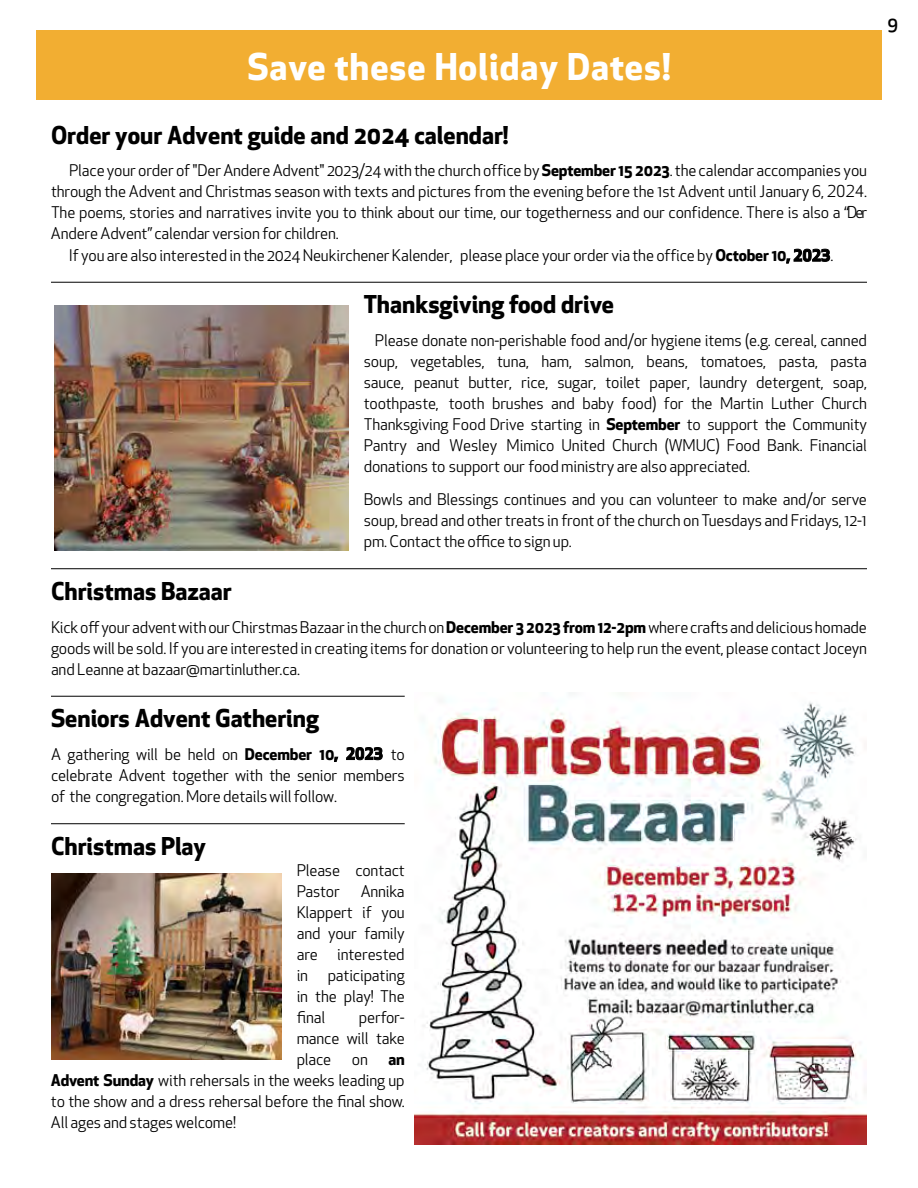
<style>
.page{position:relative;width:918px;height:1188px;background:#fff}
.page>*{position:absolute;margin:0;border:0;box-sizing:border-box;transform-origin:0 0}
.t1{font:700 36px "Apex New";letter-spacing:.025em;color:#fff}
.t2{font:700 24px "Apex New";color:#000}
.t3{font:500 18px "Apex New";color:#000}
.t4{font:15.75px/21px "Apex New";letter-spacing:-.01em;color:#000;text-align:justify}
.s1{font-weight:700}
</style>
<div class="page">
<div style="left:36px;top:30px;width:846px;height:70px;background:#f2ae32"></div>
<hr style="left:51px;top:282px;width:816px;height:1px;background:#000">
<hr style="left:51px;top:568px;width:816px;height:1px;background:#000">
<hr style="left:51px;top:696px;width:354px;height:1px;background:#000">
<hr style="left:51px;top:823px;width:354px;height:1px;background:#000">
<img style="left:51px;top:873px;width:231px;height:187px">
<img style="left:415px;top:702px;width:452px;height:442px">
<img style="left:54px;top:306px;width:295px;height:244px">
<h1 class="t1" style="left:247px;top:40px;width:425px">Save these Holiday Dates!</h1>
<h2 class="t2" style="left:51px;top:118px;width:459px">Order your Advent guide and 2024 calendar!</h2>
<p class="t4" style="left:69px;top:160px;width:799px">Place your order of "Der Andere Advent" 2023/24 with the church office by <span class="s1">September 15 2023</span>. the calendar accompanies you</p>
<p class="t4" style="left:51px;top:181px;width:818px">through the Advent and Christmas season with texts and pictures from the evening before the 1st Advent until January 6, 2024.</p>
<p class="t4" style="left:51px;top:202px;width:818px">The poems, stories and narratives invite you to think about our time, our togetherness and our confidence. There is also a “Der</p>
<p class="t4" style="left:51px;top:223px;width:289px">Andere Advent” calendar version for children.</p>
<p class="t4" style="left:69px;top:245px;width:766px">If you are also interested in the 2024 Neukirchener Kalender, please place your order via the office by <span class="s1">October 10, 2023</span>.</p>
<h2 class="t2" style="left:364px;top:287px;width:252px">Thanksgiving food drive</h2>
<p class="t4" style="left:364px;top:330px;width:505px;text-indent:11px">Please donate non-perishable food and/or hygiene items (e.g. cereal, canned soup, vegetables, tuna, ham, salmon, beans, tomatoes, pasta, pasta sauce, peanut butter, rice, sugar, toilet paper, laundry detergent, soap, toothpaste, tooth brushes and baby food) for the Martin Luther Church Thanksgiving Food Drive starting in <span class="s1">September</span> to support the Community Pantry and Wesley Mimico United Church (WMUC) Food Bank. Financial donations to support our food ministry are also appreciated.</p>
<p class="t4" style="left:364px;top:489px;width:505px">Bowls and Blessings continues and you can volunteer to make and/or serve soup, bread and other treats in front of the church onTuesdays and Fridays, 12-1 pm. Contact the office to sign up.</p>
<h2 class="t2" style="left:51px;top:574px;width:182px">Christmas Bazaar</h2>
<p class="t4" style="left:51px;top:617px;width:818px">Kick off your advent with our Chirstmas Bazaar in the church on <span class="s1">December 3 2023 from 12-2pm</span> where crafts and delicious homade goods will be sold. If you are interested in creating items for donation or volunteering to help run the event, please contact Joceyn and Leanne at bazaar@martinluther.ca.</p>
<h2 class="t2" style="left:51px;top:701px;width:270px">Seniors Advent Gathering</h2>
<p class="t4" style="left:51px;top:743px;width:355px">A gathering will be held on <span class="s1">December 10, 2023</span> to celebrate Advent together with the senior members of the congregation. More details will follow.</p>
<h2 class="t2" style="left:51px;top:829px;width:157px">Christmas Play</h2>
<p class="t4" style="left:297px;top:860px;width:110px">Please contact<br>Pastor</p>
<p class="t4" style="left:297px;top:881px;width:110px;text-indent:64px">Annika Klappert if you and your family are interested in paticipating in the play! The final</p>
<p class="t4" style="left:297px;top:1007px;width:110px;text-indent:62px">perfor&shy;mance will take place</p>
<p class="t4" style="left:51px;top:1049px;width:355px;text-indent:337px"><span class="s1">an Advent Sunday</span> with rehersals in the weeks leading up to the show and a dress rehersal before the final show.<br>All ages and stages welcome!</p>
<p class="t4" style="left:352px;top:1049px;width:18px">on</p>
<p class="t3" style="left:887px;top:11px;width:12px">9</p>
</div>
